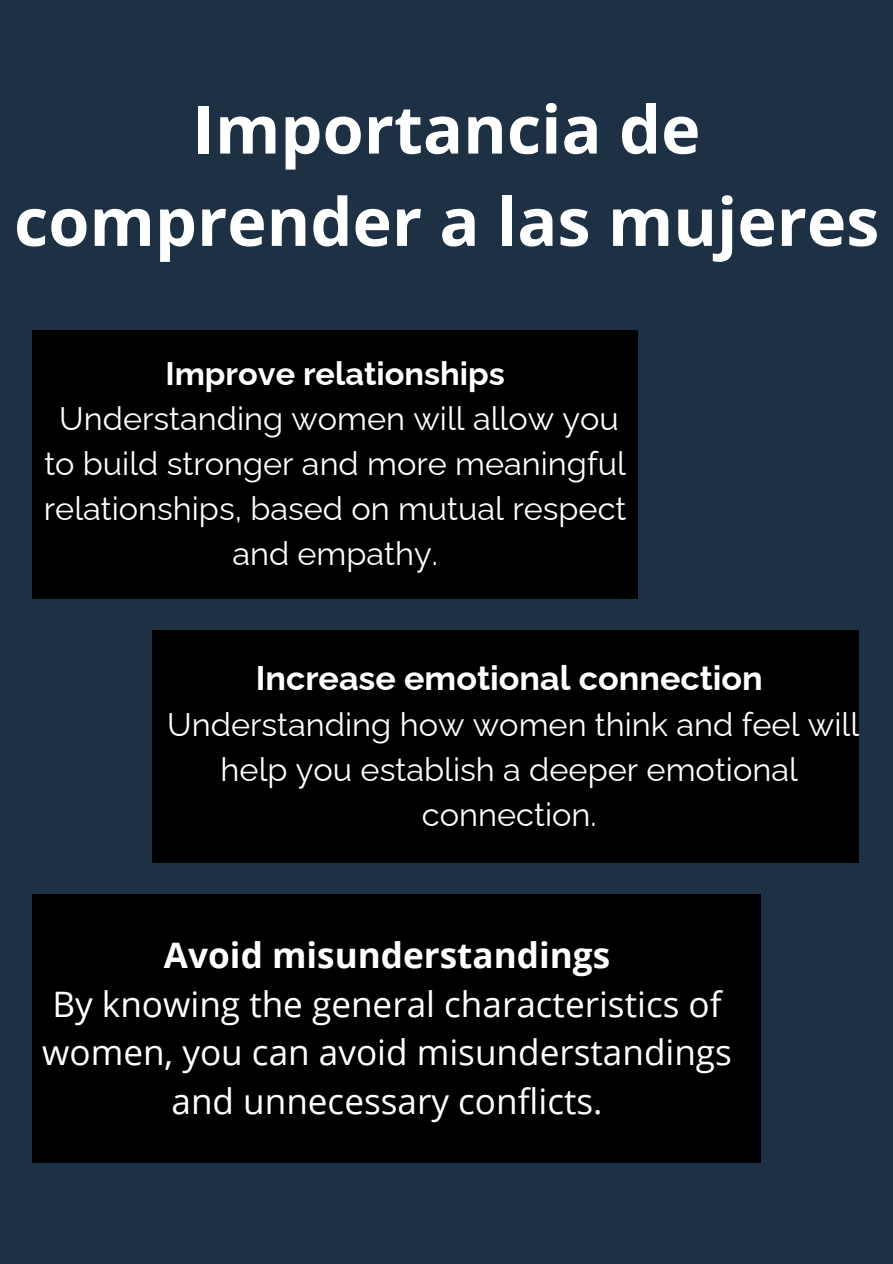
<style>
.page{position:relative;width:893px;height:1264px;background:#fff}
.page>*{position:absolute;margin:0;border:0;box-sizing:border-box;transform-origin:0 0}
.t1{font:700 66.6px/92.2px "Open Sans";color:#fff;text-align:center}
.t2{font:35.1px/48.6px "Open Sans";color:#fff;text-align:center}
.t3{font:700 35.1px "Open Sans";color:#fff}
.t4{font:700 34.2px "Raleway";color:#fff}
.t5{font:32.55px/45px "Raleway";color:#fff;text-align:center}
.t6{font:700 32.55px "Raleway";color:#fff}
</style>
<div class="page">
<div style="left:0;top:0;width:892px;height:1263px;background:#1d3044"></div>
<div style="left:33px;top:330px;width:604px;height:268px;background:#000"></div>
<div style="left:152px;top:630px;width:706px;height:232px;background:#000"></div>
<div style="left:33px;top:894px;width:728px;height:268px;background:#000"></div>
<p class="t1" style="left:14px;top:82px;width:866px">Importancia de comprender a las mujeres</p>
<p class="t6" style="left:165px;top:355px;width:341px">Improve relationships</p>
<p class="t5" style="left:44px;top:396px;width:584px">Understanding women will allow you to build stronger and more meaningful relationships, based on mutual respect and empathy.</p>
<p class="t4" style="left:256px;top:657px;width:508px">Increase emotional connection</p>
<p class="t5" style="left:167px;top:702px;width:693px">Understanding how women think and feel will help you establish a deeper emotional connection.</p>
<p class="t3" style="left:164px;top:930px;width:447px">Avoid misunderstandings</p>
<p class="t2" style="left:42px;top:978px;width:691px">By knowing the general characteristics of women, you can avoid misunderstandings and unnecessary conflicts.</p>
</div>
